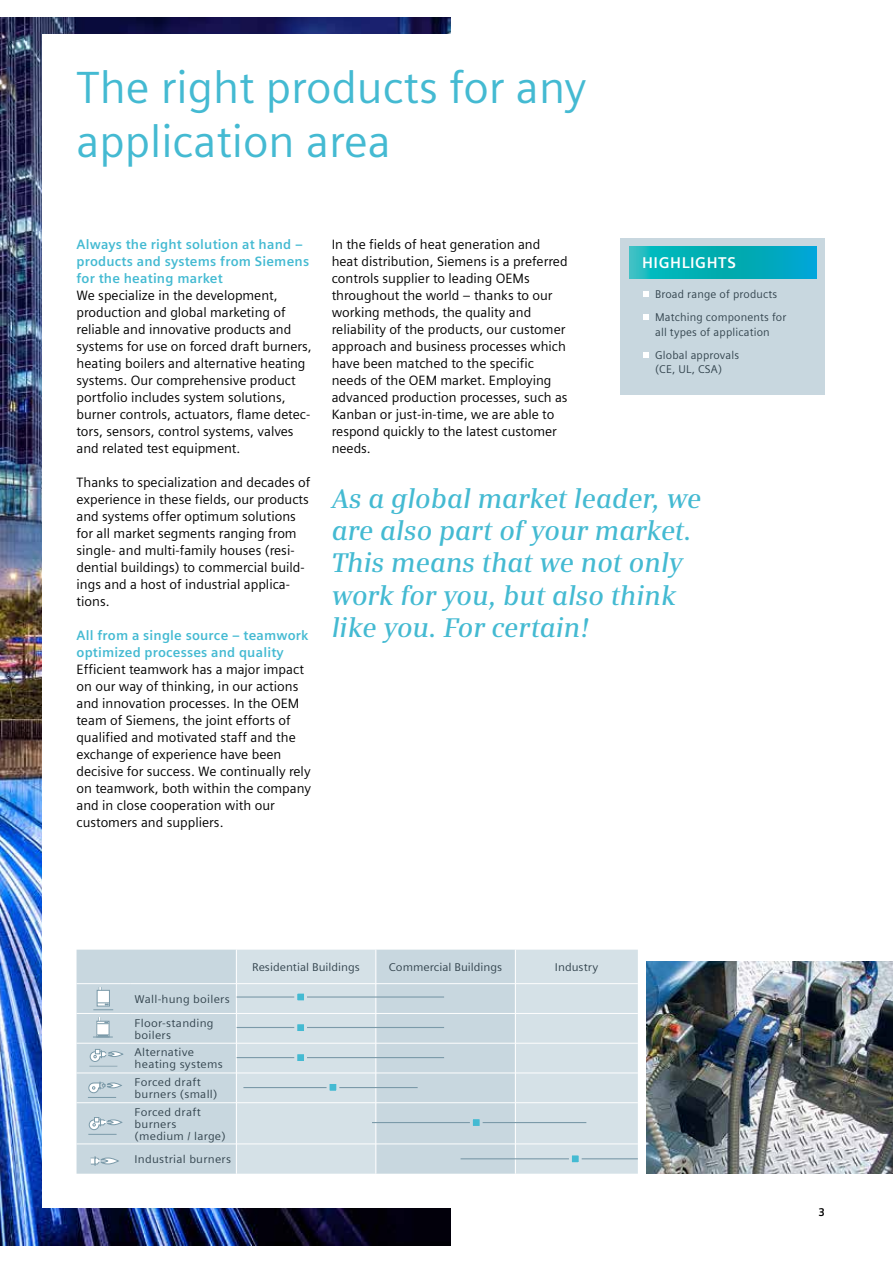
<style>
.page{position:relative;width:893px;height:1263px;background:#fff}
.page>*{position:absolute;margin:0;border:0;box-sizing:border-box;transform-origin:0 0}
.t1{font:45px/54px "Siemens Sans";color:#44bad2}
.t2{font:italic 600 27px/32.4px "Siemens Serif";color:#44bad2}
.t3{font:700 15.6px "Siemens Sans";letter-spacing:.035em;color:#fff}
.t4{font:13.5px/17px "Siemens Sans";color:#000}
.t5{font:700 13.5px/17px "Siemens Sans";letter-spacing:.015em;color:#44bad2}
.t6{font:11.25px/17.7px "Siemens Sans";letter-spacing:.015em;color:#34454f;scale:1.06 1}
.t7{font:11.25px/23.1px "Siemens Sans";letter-spacing:.015em;color:#34454f}
.t8{font:700 11.25px "Siemens Sans";color:#000}
</style>
<div class="page">
<img style="left:0;top:17px;width:451px;height:1229px">
<div style="left:43px;top:34px;width:850px;height:1174px;background:#fff"></div>
<div style="left:77px;top:950px;width:159px;height:224px;background:#c8d7df"></div>
<svg style="left:237px;top:950px;width:401px;height:224px;background:#d0dde4"></svg>
<hr style="left:515px;top:950px;width:1px;height:33px;background:#fff">
<svg style="left:515px;top:984px;width:1px;height:29px"></svg>
<hr style="left:376px;top:950px;width:1px;height:33px;background:#fff">
<hr style="left:77px;top:983px;width:53px;height:1px;background:#fff">
<hr style="left:130px;top:983px;width:106px;height:1px;background:#fff">
<hr style="left:236px;top:983px;width:140px;height:1px;background:#fff">
<hr style="left:376px;top:983px;width:139px;height:1px;background:#fff">
<svg style="left:376px;top:984px;width:1px;height:29px"></svg>
<hr style="left:515px;top:983px;width:123px;height:1px;background:#fff">
<hr style="left:77px;top:1013px;width:53px;height:1px;background:#fff">
<hr style="left:130px;top:1013px;width:106px;height:1px;background:#fff">
<hr style="left:236px;top:1013px;width:140px;height:1px;background:#fff">
<hr style="left:376px;top:1013px;width:139px;height:1px;background:#fff">
<hr style="left:376px;top:1013px;width:1px;height:30px;background:#fff">
<hr style="left:515px;top:1013px;width:123px;height:1px;background:#fff">
<hr style="left:77px;top:1043px;width:53px;height:1px;background:#fff">
<hr style="left:130px;top:1043px;width:106px;height:1px;background:#fff">
<hr style="left:236px;top:1043px;width:140px;height:1px;background:#fff">
<hr style="left:376px;top:1043px;width:139px;height:1px;background:#fff">
<hr style="left:376px;top:1043px;width:1px;height:30px;background:#fff">
<hr style="left:515px;top:1043px;width:123px;height:1px;background:#fff">
<hr style="left:77px;top:1073px;width:53px;height:1px;background:#fff">
<hr style="left:130px;top:1073px;width:106px;height:1px;background:#fff">
<hr style="left:236px;top:1073px;width:140px;height:1px;background:#fff">
<hr style="left:376px;top:1073px;width:139px;height:1px;background:#fff">
<svg style="left:376px;top:1073px;width:1px;height:29px"></svg>
<hr style="left:515px;top:1073px;width:123px;height:1px;background:#fff">
<hr style="left:77px;top:1102px;width:53px;height:1px;background:#fff">
<hr style="left:130px;top:1102px;width:106px;height:1px;background:#fff">
<hr style="left:236px;top:1102px;width:140px;height:1px;background:#fff">
<hr style="left:376px;top:1102px;width:139px;height:1px;background:#fff">
<hr style="left:376px;top:1103px;width:1px;height:41px;background:#fff">
<hr style="left:515px;top:1102px;width:123px;height:1px;background:#fff">
<hr style="left:77px;top:1144px;width:53px;height:1px;background:#fff">
<hr style="left:130px;top:1144px;width:106px;height:1px;background:#fff">
<hr style="left:236px;top:1144px;width:140px;height:1px;background:#fff">
<hr style="left:376px;top:1144px;width:139px;height:1px;background:#fff">
<hr style="left:376px;top:1144px;width:1px;height:30px;background:#fff">
<hr style="left:515px;top:1144px;width:123px;height:1px;background:#fff">
<hr style="left:515px;top:1013px;width:1px;height:30px;background:#fff">
<hr style="left:515px;top:1043px;width:1px;height:30px;background:#fff">
<svg style="left:515px;top:1074px;width:1px;height:28px"></svg>
<hr style="left:515px;top:1103px;width:1px;height:41px;background:#fff">
<hr style="left:515px;top:1144px;width:1px;height:30px;background:#fff">
<div style="left:97px;top:990px;width:13px;height:16px;background:#fff;border:1px solid #7b9aa9"></div>
<svg style="left:93px;top:1002px;width:20px;height:8px"></svg>
<div style="left:97px;top:1021px;width:12px;height:16px;background:#fff"></div>
<div style="left:96px;top:1021px;width:13px;height:16px;border:1px solid #7b9aa9"></div>
<svg style="left:97px;top:1017px;width:12px;height:7px"></svg>
<svg style="left:93px;top:1034px;width:20px;height:4px"></svg>
<svg style="left:90px;top:1052px;width:10px;height:9px"></svg>
<div style="left:90px;top:1051px;width:10px;height:11px;border:1px solid #7b9aa9;border-radius:5px"></div>
<svg style="left:89px;top:1066px;width:29px;height:1px"></svg>
<svg style="left:93px;top:1049px;width:30px;height:9px"></svg>
<svg style="left:88px;top:1081px;width:34px;height:17px"></svg>
<svg style="left:88px;top:1117px;width:35px;height:18px"></svg>
<svg style="left:91px;top:1156px;width:28px;height:10px"></svg>
<div style="left:621px;top:238px;width:204px;height:157px;background:#c8d7df"></div>
<svg style="left:643px;top:291px;width:6px;height:6px"></svg>
<svg style="left:643px;top:314px;width:6px;height:6px"></svg>
<svg style="left:643px;top:352px;width:6px;height:6px"></svg>
<svg style="left:629px;top:247px;width:187px;height:32px;background:#05aebb"></svg>
<img style="left:646px;top:961px;width:247px;height:213px">
<hr style="left:461px;top:1158px;width:177px;height:1px;background:#7b9aa9">
<hr style="left:237px;top:996px;width:207px;height:1px;background:#7b9aa9">
<div style="left:294px;top:990px;width:13px;height:13px;background:#44bad2;border:3px solid #d5e1e7"></div>
<hr style="left:237px;top:1027px;width:207px;height:1px;background:#7b9aa9">
<div style="left:294px;top:1021px;width:13px;height:13px;background:#44bad2;border:3px solid #d5e1e7"></div>
<hr style="left:237px;top:1057px;width:207px;height:1px;background:#7b9aa9">
<div style="left:294px;top:1051px;width:13px;height:13px;background:#44bad2;border:3px solid #d5e1e7"></div>
<hr style="left:243px;top:1087px;width:175px;height:1px;background:#7b9aa9">
<div style="left:327px;top:1081px;width:12px;height:13px;background:#44bad2;border:3px solid #d5e1e7"></div>
<hr style="left:372px;top:1122px;width:214px;height:1px;background:#7b9aa9">
<div style="left:470px;top:1116px;width:13px;height:13px;background:#44bad2;border:3px solid #c8d7df"></div>
<div style="left:569px;top:1152px;width:13px;height:13px;background:#44bad2;border:3px solid #d5e1e7"></div>
<h1 class="t1" style="left:77px;top:60px;width:511px">The right products for any application area</h1>
<p class="t5" style="left:77px;top:235px;width:234px">Always the right solution at hand – products and systems from Siemens for the heating market</p>
<p class="t4" style="left:77px;top:286px;width:237px">We specialize in the development, production and global marketing of reliable and innovative products and systems for use on forced draft burners, heating boilers and alternative heating systems. Our comprehensive product portfolio includes system solutions, burner controls, actuators, flame detec&shy;tors, sensors, control systems, valves and related test equipment.</p>
<p class="t4" style="left:77px;top:474px;width:235px">Thanks to specialization and decades of experience in these fields, our products and systems offer optimum solutions for all market segments ranging from single- and multi-family houses (resi&shy;dential buildings) to commercial build&shy;ings and a host of industrial applica&shy;tions.</p>
<p class="t5" style="left:77px;top:627px;width:233px">All from a single source – teamwork optimized processes and quality</p>
<p class="t4" style="left:77px;top:661px;width:236px">Efficient teamwork has a major impact on our way of thinking, in our actions and innovation processes. In the OEM team of Siemens, the joint efforts of qualified and motivated staff and the exchange of experience have been decisive for success. We continually rely on teamwork, both within the company and in close cooperation with our customers and suppliers.</p>
<p class="t4" style="left:332px;top:236px;width:237px">In the fields of heat generation and heat distribution, Siemens is a preferred controls supplier to leading OEMs throughout the world – thanks to our working methods, the quality and reliability of the products, our customer approach and business processes which have been matched to the specific needs of the OEM market. Employing advanced production processes, such as Kanban or just-in-time, we are able to respond quickly to the latest customer needs.</p>
<h2 class="t2" style="left:332px;top:482px;width:371px">As a global market leader, we are also part of your market.<br>This means that we not only work for you, but also think like you. For certain!</h2>
<p class="t3" style="left:642px;top:253px;width:95px">HIGHLIGHTS</p>
<p class="t7" style="left:655px;top:282px;width:133px">Broad range of products<br>Matching components for</p>
<p class="t7" style="left:655px;top:320px;width:116px">all types of application<br>Global approvals</p>
<p class="t7" style="left:655px;top:358px;width:69px">(CE, UL, CSA)</p>
<p class="t6" style="left:135px;top:987px;width:91px;line-height:23.7px">Wall-hung boilers<br>Floor-standing</p>
<p class="t6" style="left:135px;top:1026px;width:58px">boilers<br>Alternative</p>
<p class="t6" style="left:135px;top:1056px;width:85px">heating systems<br>Forced draft</p>
<p class="t6" style="left:135px;top:1086px;width:80px">burners (small)<br>Forced draft</p>
<p class="t6" style="left:135px;top:1118px;width:88px;line-height:12px">burners (medium / large)</p>
<p class="t6" style="left:135px;top:1150px;width:93px">Industrial burners</p>
<p class="t6" style="left:252px;top:958px;width:103px">Residential Buildings</p>
<p class="t6" style="left:389px;top:958px;width:108px">Commercial Buildings</p>
<p class="t6" style="left:555px;top:958px;width:42px">Industry</p>
<p class="t8" style="left:819px;top:1206px;width:8px">3</p>
</div>
